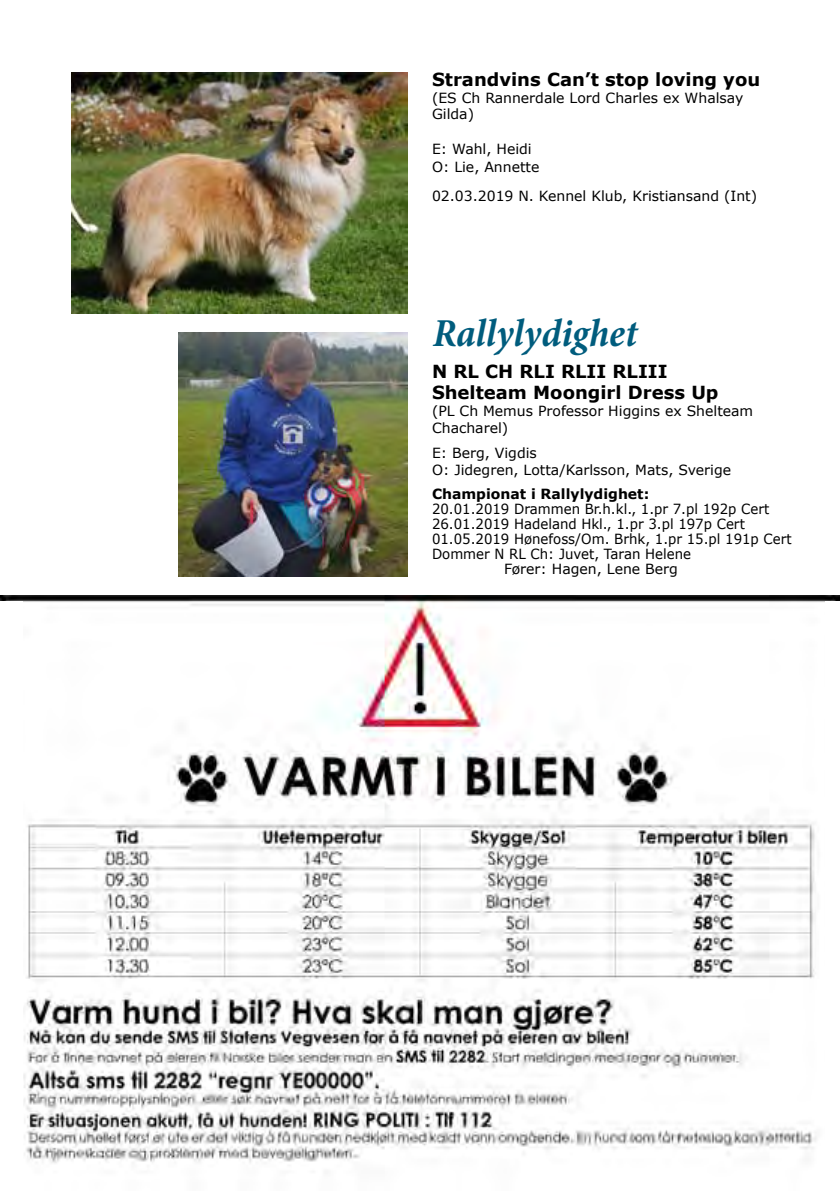
<style>
.page{position:relative;width:840px;height:1191px;background:#fff}
.page>*{position:absolute;margin:0;border:0;box-sizing:border-box;transform-origin:0 0}
.t1{font:italic 700 condensed 40px "Minion Pro";letter-spacing:-.005em;color:#005c7d}
.t2{font:700 18px/21.6px "Verdana";color:#000}
.t3{font:14px/16.8px "Verdana";color:#000}
.t4{font:14px "Verdana";color:#000;scale:.95 1}
.t5{font:700 14px "Verdana";color:#000}
</style>
<div class="page">
<img style="left:72px;top:72px;width:336px;height:241px">
<img style="left:1px;top:595px;width:838px;height:568px">
<div style="left:824px;top:601px;width:15px;height:590px;background:#fff"></div>
<img style="left:178px;top:332px;width:230px;height:245px">
<div style="left:0;top:601px;width:23px;height:590px;background:#fff"></div>
<p class="t2" style="left:432px;top:68px;width:329px">Strandvins Can’t stop loving you</p>
<p class="t3" style="left:432px;top:89px;width:313px">(ES Ch Rannerdale Lord Charles ex Whalsay<br>Gilda)</p>
<p class="t3" style="left:432px;top:140px;width:109px;line-height:18px">E: Wahl, Heidi<br>O: Lie, Annette</p>
<p class="t3" style="left:432px;top:187px;width:326px">02.03.2019 N. Kennel Klub, Kristiansand (Int)</p>
<h1 class="t1" style="left:432px;top:305px;width:206px">Rallylydighet</h1>
<p class="t2" style="left:432px;top:360px;width:288px">N RL CH RLI RLII RLIII<br>Shelteam Moongirl Dress Up</p>
<p class="t3" style="left:432px;top:402px;width:322px">(PL Ch Memus Professor Higgins ex Shelteam<br>Chacharel)</p>
<p class="t3" style="left:432px;top:444px;width:300px">E: Berg, Vigdis<br>O: Jidegren, Lotta/Karlsson, Mats, Sverige</p>
<p class="t5" style="left:432px;top:484px;width:219px">Championat i Rallylydighet:</p>
<p class="t4" style="left:432px;top:499px;width:356px">20.01.2019 Drammen Br.h.kl., 1.pr 7.pl 192p Cert</p>
<p class="t4" style="left:432px;top:514px;width:331px">26.01.2019 Hadeland Hkl., 1.pr 3.pl 197p Cert</p>
<p class="t4" style="left:432px;top:529px;width:380px">01.05.2019 Hønefoss/Om. Brhk, 1.pr 15.pl 191p Cert</p>
<p class="t4" style="left:432px;top:544px;width:274px">Dommer N RL Ch: Juvet, Taran Helene</p>
<p class="t3" style="left:504px;top:560px;width:175px">Fører: Hagen, Lene Berg</p>
</div>
